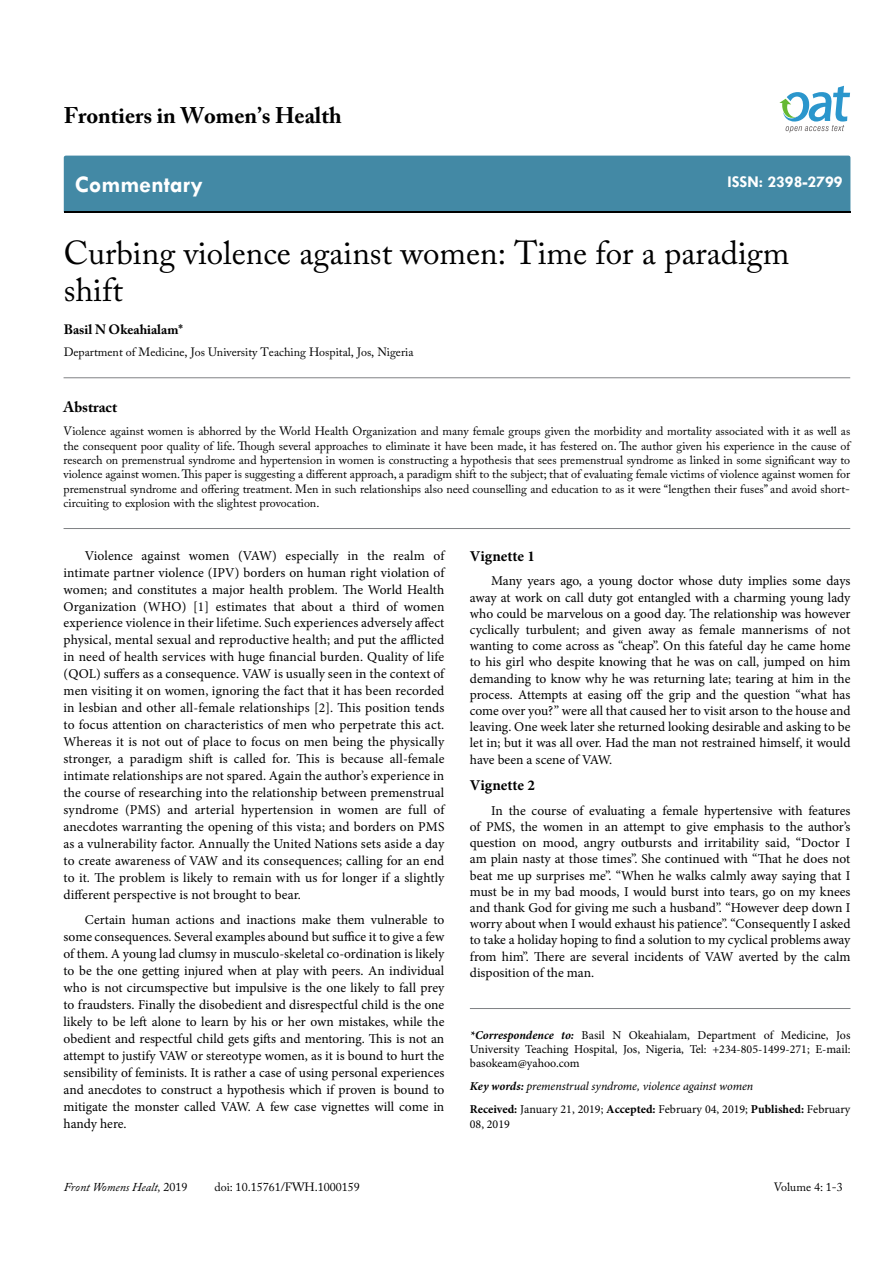
<style>
.page{position:relative;width:893px;height:1263px;background:#fff}
.page>*{position:absolute;margin:0;border:0;box-sizing:border-box;transform-origin:0 0}
.t1{font:33px/37.5px "Adobe Caslon Pro";color:#000}
.t2{font:700 24px "Tw Cen";color:#fff}
.t3{font:700 22.5px "Adobe Caslon Pro";color:#000}
.t4{font:700 16.5px "Tw Cen";color:#fff}
.t5{font:700 15px "Minion Pro";color:#000}
.t6{font:700 15px "Adobe Caslon Pro";color:#000}
.t7{font:13.5px/17px "Minion Pro";color:#000;text-align:justify}
.t8{font:700 13.5px "Adobe Caslon Pro";color:#000}
.t9{font:12px/14.4px "Adobe Caslon Pro";color:#000;text-align:justify}
.t10{font:12px/14.4px "Minion Pro";color:#000;text-align:justify}
.t11{font:italic 12px/23px "Minion Pro";letter-spacing:-.005em;color:#000}
.t12{font:italic 12px "Adobe Caslon Pro";color:#000}
.s1{font-style:normal}
.s2{font-weight:700;font-style:italic}
.s3{font-weight:700}
.s4{font-weight:700;font-style:normal}
</style>
<div class="page">
<div style="left:64px;top:156px;width:786px;height:56px;background:#4389a5"></div>
<svg style="left:779px;top:86px;width:71px;height:47px"></svg>
<hr style="left:64px;top:377px;width:786px;height:1px;background:#808285">
<hr style="left:64px;top:528px;width:786px;height:1px;background:#808285">
<hr style="left:470px;top:1008px;width:380px;height:1px;background:#808285">
<h3 class="t3" style="left:64px;top:102px;width:279px">Frontiers in Women’s Health</h3>
<h2 class="t2" style="left:75px;top:170px;width:130px">Commentary</h2>
<p class="t4" style="left:727px;top:172px;width:117px">ISSN: 2398-2799</p>
<h1 class="t1" style="left:64px;top:233px;width:727px">Curbing violence against women: Time for a paradigm shift</h1>
<p class="t8" style="left:64px;top:322px;width:121px">Basil N Okeahialam*</p>
<p class="t9" style="left:64px;top:345px;width:351px">Department of Medicine, Jos University Teaching Hospital, Jos, Nigeria</p>
<p class="t6" style="left:64px;top:398px;width:55px">Abstract</p>
<p class="t9" style="left:64px;top:424px;width:788px">Violence against women is abhorred by the World Health Organization and many female groups given the morbidity and mortality associated with it as well as the consequent poor quality of life. Though several approaches to eliminate it have been made, it has festered on. The author given his experience in the cause of research on premenstrual syndrome and hypertension in women is constructing a hypothesis that sees premenstrual syndrome as linked in some significant way to violence against women. This paper is suggesting a different approach, a paradigm shift to the subject; that of evaluating female victims of violence against women for premenstrual syndrome and offering treatment. Men in such relationships also need counselling and education to as it were “lengthen their fuses” and avoid short&shy;circuiting to explosion with the slightest provocation.</p>
<p class="t7" style="left:64px;top:547px;width:382px;text-indent:21px">Violence against women (VAW) especially in the realm of intimate partner violence (IPV) borders on human right violation of women; and constitutes a major health problem. The World Health Organization (WHO) [1] estimates that about a third of women experience violence in their lifetime. Such experiences adversely affect physical, mental sexual and reproductive health; and put the afflicted in need of health services with huge financial burden. Quality of life (QOL) suffers as a consequence. VAW is usually seen in the context of men visiting it on women, ignoring the fact that it has been recorded in lesbian and other all-female relationships [2]. This position tends to focus attention on characteristics of men who perpetrate this act.<br>Whereas it is not out of place to focus on men being the physically stronger, a paradigm shift is called for. This is because all-female intimate relationships are not spared. Again the author’s experience in the course of researching into the relationship between premenstrual syndrome (PMS) and arterial hypertension in women are full of anecdotes warranting the opening of this vista; and borders on PMS as a vulnerability factor. Annually the United Nations sets aside a day to create awareness of VAW and its consequences; calling for an end to it. The problem is likely to remain with us for longer if a slightly different perspective is not brought to bear.</p>
<p class="t7" style="left:64px;top:911px;width:382px;text-indent:21px">Certain human actions and inactions make them vulnerable to some consequences. Several examples abound but suffice it to give a few of them. A young lad clumsy in musculo-skeletal co-ordination is likely to be the one getting injured when at play with peers. An individual who is not circumspective but impulsive is the one likely to fall prey to fraudsters. Finally the disobedient and disrespectful child is the one likely to be left alone to learn by his or her own mistakes, while the obedient and respectful child gets gifts and mentoring. This is not an attempt to justify VAW or stereotype women, as it is bound to hurt the sensibility of feminists. It is rather a case of using personal experiences and anecdotes to construct a hypothesis which if proven is bound to mitigate the monster called VAW. A few case vignettes will come in handy here.</p>
<p class="t12" style="left:64px;top:1180px;width:125px">Front Womens Healt, <span class="s1">2019</span></p>
<p class="t9" style="left:214px;top:1180px;width:147px">doi: 10.15761/FWH.1000159</p>
<p class="t5" style="left:470px;top:545px;width:66px">Vignette 1</p>
<p class="t7" style="left:470px;top:573px;width:382px;line-height:16.2px;text-indent:21px">Many years ago, a young doctor whose duty implies some days away at work on call duty got entangled with a charming young lady who could be marvelous on a good day. The relationship was however cyclically turbulent; and given away as female mannerisms of not wanting to come across as “cheap”. On this fateful day he came home to his girl who despite knowing that he was on call, jumped on him demanding to know why he was returning late; tearing at him in the process. Attempts at easing off the grip and the question “what has come over you?” were all that caused her to visit arson to the house and leaving. One week later she returned looking desirable and asking to be let in; but it was all over. Had the man not restrained himself, it would have been a scene of VAW.</p>
<p class="t5" style="left:470px;top:775px;width:66px">Vignette 2</p>
<p class="t7" style="left:470px;top:802px;width:382px;line-height:16.2px;text-indent:21px">In the course of evaluating a female hypertensive with features of PMS, the women in an attempt to give emphasis to the author’s question on mood, angry outbursts and irritability said, “Doctor I am plain nasty at those times”. She continued with “That he does not beat me up surprises me”. “When he walks calmly away saying that I must be in my bad moods, I would burst into tears, go on my knees and thank God for giving me such a husband”. “However deep down I worry about when I would exhaust his patience”. “Consequently I asked to take a holiday hoping to find a solution to my cyclical problems away from him”. There are several incidents of VAW averted by the calm disposition of the man.</p>
<p class="t10" style="left:470px;top:1027px;width:382px"><span class="s2">*Correspondence to:</span> Basil N Okeahialam, Department of Medicine, Jos University Teaching Hospital, Jos, Nigeria, Tel: +234-805-1499-271; E-mail: basokeam@yahoo.com</p>
<p class="t11" style="left:470px;top:1075px;width:382px"><span class="s3">Key words:</span> premenstrual syndrome, violence against women<br><span class="s4">Received:</span> <span class="s1">January 21, 2019;</span> <span class="s4">Accepted:</span> <span class="s1">February 04, 2019;</span> <span class="s4">Published:</span> <span class="s1">February</span></p>
<p class="t10" style="left:470px;top:1116px;width:42px">08, 2019</p>
<p class="t9" style="left:774px;top:1180px;width:71px">Volume 4: 1-3</p>
</div>
